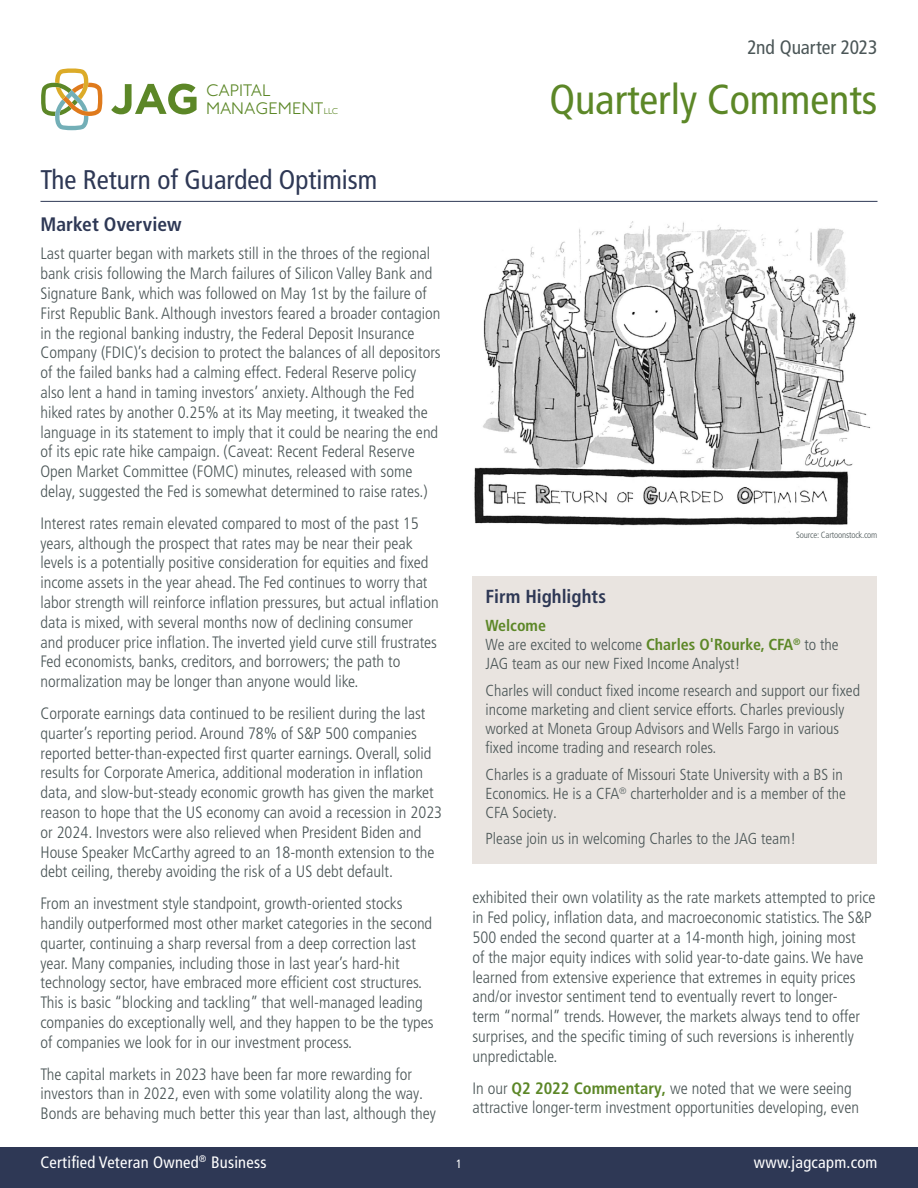
<style>
.page{position:relative;width:918px;height:1188px;background:#fff}
.page>*{position:absolute;margin:0;border:0;box-sizing:border-box;transform-origin:0 0}
.t1{font:condensed 42px "Frutiger LT Std";color:#5c8727}
.t2{font:condensed 27px "Frutiger LT Std";color:#2e3855}
.t3{font:700 condensed 19.5px "Frutiger LT Pro";color:#2e3855}
.t4{font:condensed 19.5px "Frutiger LT Std";letter-spacing:-.005em;color:#4b5657}
.t5{font:700 condensed 18.9px "Frutiger LT Pro";color:#2e3855}
.t6{font:300 17.25px/18.3px "Johnston ITC Std";letter-spacing:-.005em;color:#5c8727}
.t7{font:300 condensed 16.5px/19.8px "Frutiger LT Pro";color:#4b5657}
.t8{font:condensed 16.5px "Frutiger LT Std";letter-spacing:.015em;color:#fff}
.t9{font:300 condensed 15.9px/19.2px "Frutiger LT Pro";color:#4b5657}
.t10{font:condensed 12px "Frutiger LT Std";color:#fff}
.t11{font:300 condensed 9px "Frutiger LT Pro";letter-spacing:-.02em;color:#4b5657}
.s1{font-size:8.85px}
.s2{font-weight:700;color:#5c8727}
</style>
<div class="page">
<svg style="left:111px;top:84px;width:86px;height:30px"></svg>
<svg style="left:41px;top:68px;width:62px;height:62px"></svg>
<div style="left:0;top:1148px;width:918px;height:40px;background:#2e3855"></div>
<hr style="left:40px;top:201px;width:838px;height:1px;background:#2e3855">
<div style="left:472px;top:576px;width:406px;height:287px;background:#e9e4e0"></div>
<img style="left:474px;top:221px;width:397px;height:305px">
<p class="t6" style="left:206px;top:81px;width:134px">CAPITAL<br>MANAGEMENT<span class="s1">LLC</span></p>
<h2 class="t2" style="left:40px;top:164px;width:338px">The Return of Guarded Optimism</h2>
<p class="t3" style="left:40px;top:212px;width:142px">Market Overview</p>
<p class="t7" style="left:40px;top:244px;width:402px">Last quarter began with markets still in the throes of the regional bank crisis following the March failures of Silicon Valley Bank and Signature Bank, which was followed on May 1st by the failure of First Republic Bank. Although investors feared a broader contagion in the regional banking industry, the Federal Deposit Insurance Company (FDIC)’s decision to protect the balances of all depositors of the failed banks had a calming effect. Federal Reserve policy also lent a hand in taming investors’ anxiety. Although the Fed hiked rates by another 0.25% at its May meeting, it tweaked the language in its statement to imply that it could be nearing the end of its epic rate hike campaign. (Caveat: Recent Federal Reserve Open Market Committee (FOMC) minutes, released with some delay, suggested the Fed is somewhat determined to raise rates.)</p>
<p class="t7" style="left:40px;top:513px;width:400px">Interest rates remain elevated compared to most of the past 15 years, although the prospect that rates may be near their peak levels is a potentially positive consideration for equities and fixed income assets in the year ahead. The Fed continues to worry that labor strength will reinforce inflation pressures, but actual inflation data is mixed, with several months now of declining consumer and producer price inflation. The inverted yield curve still frustrates Fed economists, banks, creditors, and borrowers; the path to normalization may be longer than anyone would like.</p>
<p class="t7" style="left:40px;top:704px;width:403px">Corporate earnings data continued to be resilient during the last quarter’s reporting period. Around 78% of S&amp;P 500 companies reported better-than-expected first quarter earnings. Overall, solid results for Corporate America, additional moderation in inflation data, and slow-but-steady economic growth has given the market reason to hope that the US economy can avoid a recession in 2023 or 2024. Investors were also relieved when President Biden and House Speaker McCarthy agreed to an 18-month extension to the debt ceiling, thereby avoiding the risk of a US debt default.</p>
<p class="t7" style="left:40px;top:894px;width:395px">From an investment style standpoint, growth-oriented stocks handily outperformed most other market categories in the second quarter, continuing a sharp reversal from a deep correction last year. Many companies, including those in last year’s hard-hit technology sector, have embraced more efficient cost structures.<br>This is basic “blocking and tackling” that well-managed leading companies do exceptionally well, and they happen to be the types of companies we look for in our investment process.</p>
<p class="t7" style="left:40px;top:1064px;width:397px">The capital markets in 2023 have been far more rewarding for investors than in 2022, even with some volatility along the way.<br>Bonds are behaving much better this year than last, although they</p>
<p class="t4" style="left:747px;top:36px;width:132px">2nd Quarter 2023</p>
<h1 class="t1" style="left:549px;top:75px;width:330px">Quarterly Comments</h1>
<p class="t11" style="left:796px;top:529px;width:83px">Source: Cartoonstock.com</p>
<p class="t5" style="left:486px;top:585px;width:122px">Firm Highlights</p>
<p class="t9" style="left:486px;top:616px;width:355px"><span class="s2">Welcome<br></span>We are excited to welcome <span class="s2">Charles O'Rourke, CFA</span><sup>®</sup> to the<br>JAG team as our new Fixed Income Analyst!</p>
<p class="t9" style="left:486px;top:681px;width:376px">Charles will conduct fixed income research and support our fixed income marketing and client service efforts. Charles previously worked at Moneta Group Advisors and Wells Fargo in various fixed income trading and research roles.</p>
<p class="t9" style="left:486px;top:765px;width:362px">Charles is a graduate of Missouri State University with a BS in<br>Economics. He is a CFA<sup>®</sup> charterholder and is a member of the<br>CFA Society.</p>
<p class="t9" style="left:486px;top:829px;width:312px">Please join us in welcoming Charles to the JAG team!</p>
<p class="t7" style="left:472px;top:888px;width:405px">exhibited their own volatility as the rate markets attempted to price in Fed policy, inflation data, and macroeconomic statistics. The S&amp;P 500 ended the second quarter at a 14-month high, joining most<br>of the major equity indices with solid year-to-date gains. We have learned from extensive experience that extremes in equity prices and/or investor sentiment tend to eventually revert to longer-<br>term “normal” trends. However, the markets always tend to offer surprises, and the specific timing of such reversions is inherently unpredictable.</p>
<p class="t7" style="left:472px;top:1078px;width:388px">In our <span class="s2">Q2 2022 Commentary,</span> we noted that we were seeing attractive longer-term investment opportunities developing, even</p>
<p class="t8" style="left:41px;top:1152px;width:228px">Certified Veteran Owned<sup>®</sup> Business</p>
<p class="t10" style="left:456px;top:1157px;width:7px">1</p>
<p class="t8" style="left:754px;top:1152px;width:125px">www.jagcapm.com</p>
</div>
